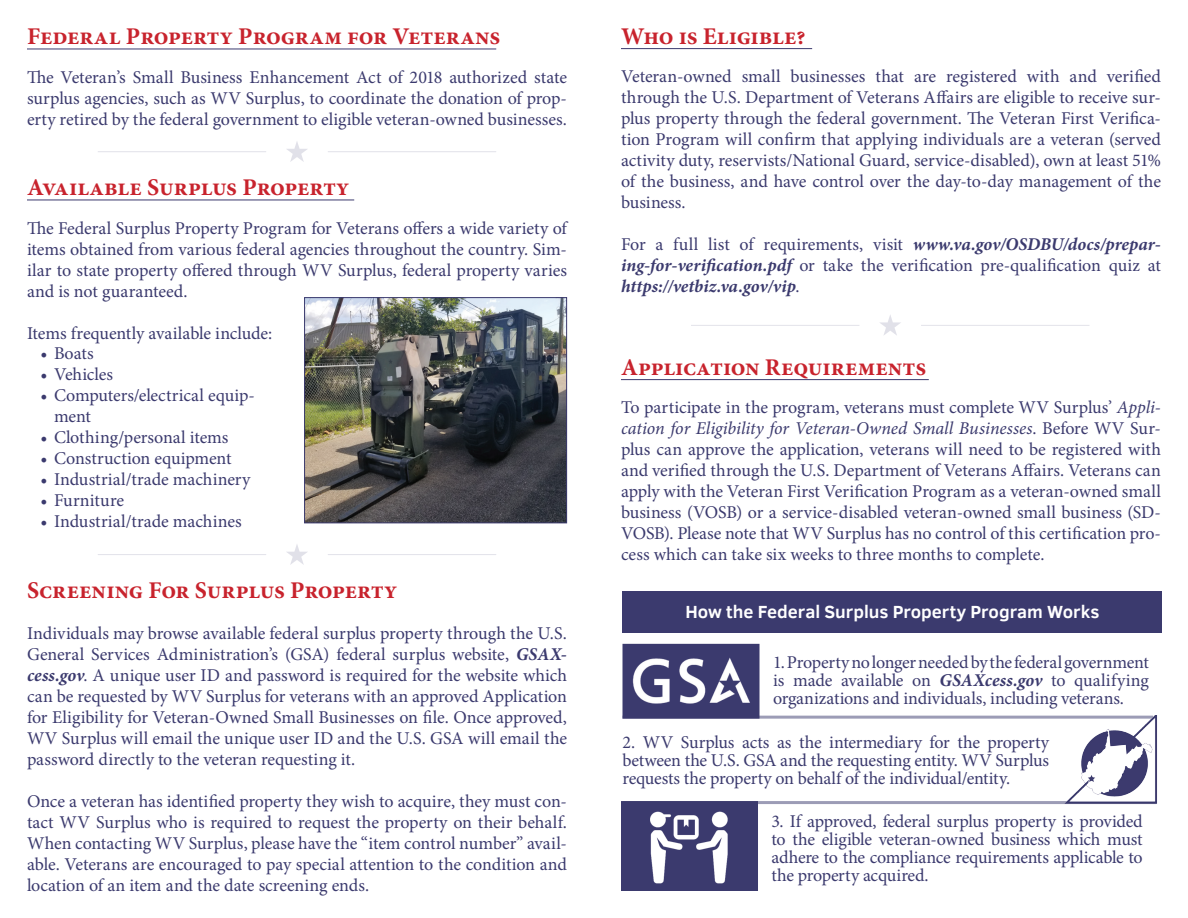
<style>
.page{position:relative;width:1188px;height:918px;background:#fff}
.page>*{position:absolute;margin:0;border:0;box-sizing:border-box;transform-origin:0 0}
.t1{font:700 24px "Minion Pro";color:#c8232d}
.t2{font:18px/21px "Minion Pro";letter-spacing:-.005em;color:#3b3a6e;text-align:justify}
.t3{font:italic 700 18px/21px "Minion Pro";color:#3b3a6e;text-align:justify}
.t4{font:700 18px "Clear Sans";color:#fff}
.s1{font-weight:700;font-style:italic}
.s2{font-weight:400;font-style:normal}
.s3{font-style:italic}
</style>
<div class="page">
<hr style="left:27px;top:49px;width:469px;height:1px;background:#3b3a6e">
<hr style="left:27px;top:200px;width:327px;height:1px;background:#3b3a6e">
<img style="left:306px;top:299px;width:259px;height:222px">
<div style="left:304px;top:297px;width:263px;height:226px;border:1px solid #3b3a6e"></div>
<svg style="left:287px;top:142px;width:20px;height:20px"></svg>
<hr style="left:98px;top:151px;width:168px;height:1px;background:#3b3a6e">
<hr style="left:328px;top:151px;width:168px;height:1px;background:#3b3a6e">
<svg style="left:287px;top:544px;width:20px;height:21px"></svg>
<hr style="left:98px;top:554px;width:168px;height:1px;background:#3b3a6e">
<hr style="left:328px;top:554px;width:168px;height:1px;background:#3b3a6e">
<svg style="left:880px;top:315px;width:21px;height:20px"></svg>
<hr style="left:691px;top:325px;width:168px;height:1px;background:#3b3a6e">
<hr style="left:921px;top:325px;width:169px;height:1px;background:#3b3a6e">
<hr style="left:621px;top:48px;width:191px;height:1px;background:#3b3a6e">
<hr style="left:621px;top:379px;width:308px;height:1px;background:#3b3a6e">
<hr style="left:622px;top:801px;width:534px;height:3px;background:#9c9cb6">
<hr style="left:622px;top:716px;width:531px;height:3px;background:#9c9cb6">
<div style="left:622px;top:591px;width:540px;height:41px;background:#3b3a6e"></div>
<img style="left:1064px;top:716px;width:93px;height:88px">
<div style="left:622px;top:803px;width:135px;height:87px;background:#3b3a6e"></div>
<img style="left:650px;top:811px;width:78px;height:73px">
<div style="left:621px;top:801px;width:137px;height:90px;border:3px solid #3b3a6e"></div>
<img style="left:626px;top:648px;width:130px;height:67px">
<div style="left:622px;top:644px;width:138px;height:75px;border:3px solid #3b3a6e"></div>
<h1 class="t1" style="left:27px;top:20px;width:475px">Federal Property Program for Veterans</h1>
<p class="t2" style="left:27px;top:67px;width:542px">The Veteran’s Small Business Enhancement Act of 2018 authorized state surplus agencies, such as WV Surplus, to coordinate the donation of prop&shy;erty retired by the federal government to eligible veteran-owned businesses.</p>
<h1 class="t1" style="left:27px;top:171px;width:324px">Available Surplus Property</h1>
<p class="t2" style="left:27px;top:218px;width:542px">The Federal Surplus Property Program for Veterans offers a wide variety of items obtained from various federal agencies throughout the country. Sim&shy;ilar to state property offered through WV Surplus, federal property varies and is not guaranteed.</p>
<p class="t2" style="left:27px;top:323px;width:247px">Items frequently available include:</p>
<p class="t2" style="left:40px;top:343px;width:55px">• Boats</p>
<p class="t2" style="left:40px;top:364px;width:74px">• Vehicles</p>
<p class="t2" style="left:54px;top:385px;width:203px;text-indent:-14px">• Computers/electrical equip&shy;ment</p>
<p class="t2" style="left:40px;top:427px;width:190px">• Clothing/personal items</p>
<p class="t2" style="left:40px;top:448px;width:193px">• Construction equipment</p>
<p class="t2" style="left:40px;top:469px;width:211px">• Industrial/trade machinery</p>
<p class="t2" style="left:40px;top:490px;width:85px">• Furniture</p>
<p class="t2" style="left:40px;top:511px;width:203px">• Industrial/trade machines</p>
<h1 class="t1" style="left:27px;top:574px;width:372px">Screening For Surplus Property</h1>
<p class="t2" style="left:27px;top:623px;width:542px">Individuals may browse available federal surplus property through the U.S.<br>General Services Administration’s (GSA) federal surplus website, <span class="s1">GSAX&shy;cess.gov</span>. A unique user ID and password is required for the website which can be requested by WV Surplus for veterans with an approved Application for Eligibility for Veteran-Owned Small Businesses on file. Once approved, WV Surplus will email the unique user ID and the U.S. GSA will email the password directly to the veteran requesting it.</p>
<p class="t2" style="left:27px;top:791px;width:542px">Once a veteran has identified property they wish to acquire, they must con&shy;tact WV Surplus who is required to request the property on their behalf.<br>When contacting WV Surplus, please have the “item control number” avail&shy;able. Veterans are encouraged to pay special attention to the condition and location of an item and the date screening ends.</p>
<h1 class="t1" style="left:621px;top:20px;width:186px">Who is Eligible?</h1>
<p class="t2" style="left:621px;top:66px;width:542px">Veteran-owned small businesses that are registered with and verified through the U.S. Department of Veterans Affairs are eligible to receive sur&shy;plus property through the federal government. The Veteran First Verifica&shy;tion Program will confirm that applying individuals are a veteran (served activity duty, reservists/National Guard, service-disabled), own at least 51% of the business, and have control over the day-to-day management of the business.</p>
<p class="t3" style="left:621px;top:234px;width:541px"><span class="s2">For a full list of requirements, visit</span> www.va.gov/OSDBU/docs/prepar&shy;ing-for-verification.pdf <span class="s2">or take the verification pre-qualification quiz at </span>https://vetbiz.va.gov/vip<span class="s2">.</span></p>
<h1 class="t1" style="left:621px;top:351px;width:307px">Application Requirements</h1>
<p class="t2" style="left:621px;top:397px;width:542px">To participate in the program, veterans must complete WV Surplus’ <span class="s3">Appli&shy;cation for Eligibility for Veteran-Owned Small Businesses</span>. Before WV Sur&shy;plus can approve the application, veterans will need to be registered with and verified through the U.S. Department of Veterans Affairs. Veterans can apply with the Veteran First Verification Program as a veteran-owned small business (VOSB) or a service-disabled veteran-owned small business (SD-VOSB). Please note that WV Surplus has no control of this certification pro&shy;cess which can take six weeks to three months to complete.</p>
<p class="t4" style="left:686px;top:599px;width:415px">How the Federal Surplus Property Program Works</p>
<p class="t2" style="left:773px;top:654px;width:378px;line-height:18px">1. Property no longer needed by the federal government is made available on <span class="s1">GSAXcess.gov</span> to qualifying organizations and individuals, including veterans.</p>
<p class="t2" style="left:622px;top:734px;width:428px;line-height:18px">2. WV Surplus acts as the intermediary for the property between the U.S. GSA and the requesting entity. WV Surplus requests the property on behalf of the individual/entity.</p>
<p class="t2" style="left:771px;top:812px;width:373px;line-height:18px">3. If approved, federal surplus property is provided to the eligible veteran-owned business which must adhere to the compliance requirements applicable to the property acquired.</p>
</div>
